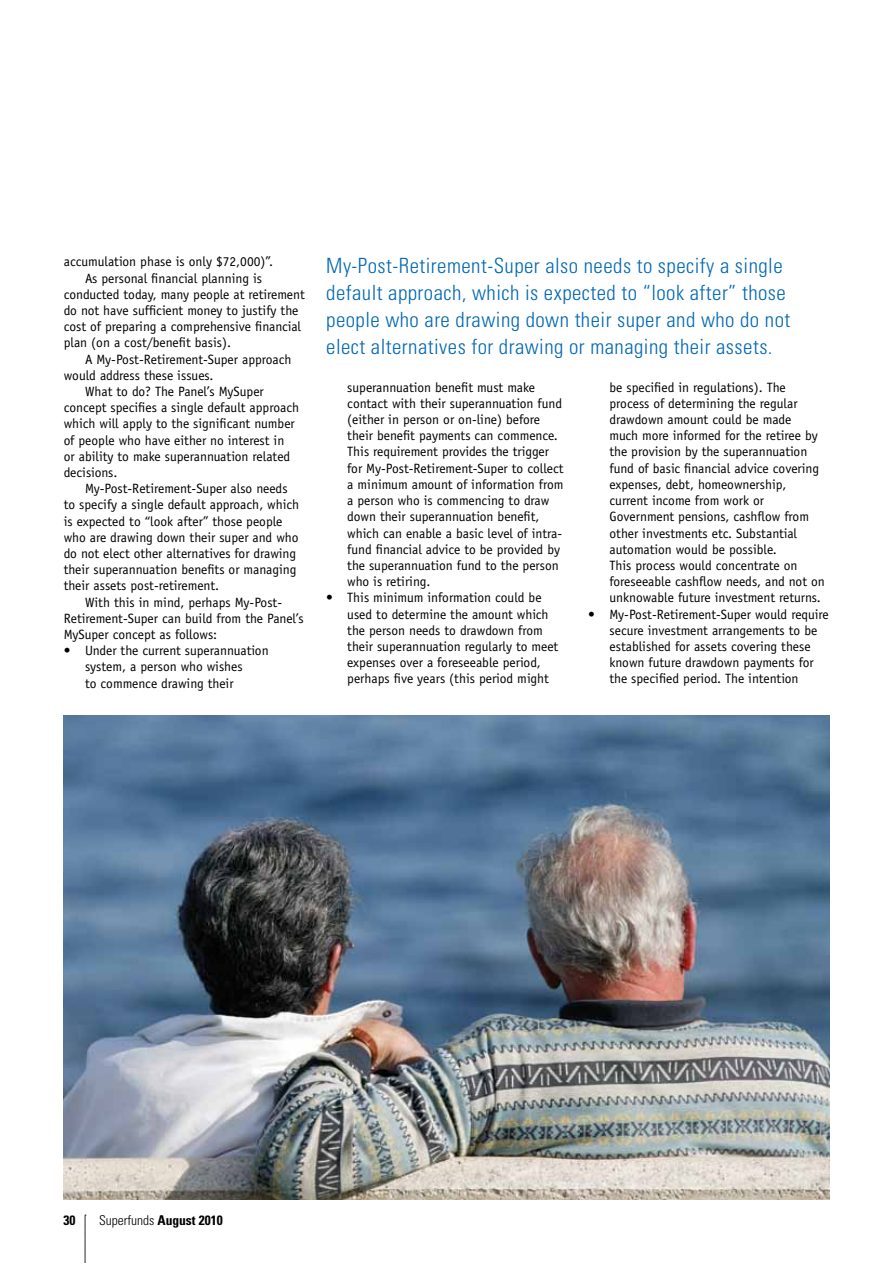
<style>
.page{position:relative;width:893px;height:1263px;background:#fff}
.page>*{position:absolute;margin:0;border:0;box-sizing:border-box;transform-origin:0 0}
.t1{font:300 condensed 21px/27px "Univers";letter-spacing:.02em;color:#0469b3}
.t2{font:13.5px/16.2px "Officina Sans";color:#000}
.t3{font:300 condensed 13.5px "Univers";color:#000}
.t4{font:700 condensed 13.5px "Univers";color:#000}
.s1{font-weight:700}
</style>
<div class="page">
<svg style="left:85px;top:1215px;width:1px;height:48px"></svg>
<img style="left:64px;top:716px;width:765px;height:483px">
<p class="t2" style="left:64px;top:254px;width:211px">accumulation phase is only $72,000)”.</p>
<p class="t2" style="left:85px;top:270px;width:179px">As personal financial planning is</p>
<p class="t2" style="left:64px;top:286px;width:242px">conducted today, many people at retirement</p>
<p class="t2" style="left:64px;top:302px;width:236px">do not have sufficient money to justify the</p>
<p class="t2" style="left:64px;top:318px;width:239px">cost of preparing a comprehensive financial</p>
<p class="t2" style="left:64px;top:335px;width:169px">plan (on a cost/benefit basis).</p>
<p class="t2" style="left:85px;top:351px;width:208px">A My-Post-Retirement-Super approach</p>
<p class="t2" style="left:64px;top:367px;width:151px">would address these issues.</p>
<p class="t2" style="left:85px;top:383px;width:180px">What to do? The Panel’s MySuper</p>
<p class="t2" style="left:64px;top:399px;width:237px">concept specifies a single default approach</p>
<p class="t2" style="left:64px;top:416px;width:233px">which will apply to the significant number</p>
<p class="t2" style="left:64px;top:432px;width:222px">of people who have either no interest in</p>
<p class="t2" style="left:64px;top:448px;width:228px">or ability to make superannuation related</p>
<p class="t2" style="left:64px;top:464px;width:55px">decisions.</p>
<p class="t2" style="left:85px;top:480px;width:204px">My-Post-Retirement-Super also needs</p>
<p class="t2" style="left:64px;top:497px;width:237px">to specify a single default approach, which</p>
<p class="t2" style="left:64px;top:513px;width:220px">is expected to “look after” those people</p>
<p class="t2" style="left:64px;top:529px;width:236px">who are drawing down their super and who</p>
<p class="t2" style="left:64px;top:545px;width:234px">do not elect other alternatives for drawing</p>
<p class="t2" style="left:64px;top:561px;width:234px">their superannuation benefits or managing</p>
<p class="t2" style="left:64px;top:578px;width:157px">their assets post-retirement.</p>
<p class="t2" style="left:85px;top:594px;width:199px">With this in mind, perhaps My-Post-</p>
<p class="t2" style="left:64px;top:610px;width:242px">Retirement-Super can build from the Panel’s</p>
<p class="t2" style="left:64px;top:626px;width:155px">MySuper concept as follows:</p>
<p class="t2" style="left:85px;top:642px;width:185px;text-indent:-21px">• Under the current superannuation system, a person who wishes<br>to commence drawing their</p>
<h1 class="t1" style="left:326px;top:252px;width:466px">My-Post-Retirement-Super also needs to specify a single default approach, which is expected to “look after” those people who are drawing down their super and who do not elect alternatives for drawing or managing their assets.</h1>
<p class="t2" style="left:347px;top:379px;width:218px">superannuation benefit must make contact with their superannuation fund (either in person or on-line) before their benefit payments can commence.<br>This requirement provides the trigger for My-Post-Retirement-Super to collect a minimum amount of information from a person who is commencing to draw down their superannuation benefit, which can enable a basic level of intra&shy;fund financial advice to be provided by the superannuation fund to the person who is retiring.</p>
<p class="t2" style="left:347px;top:590px;width:213px;text-indent:-21px">• This minimum information could be used to determine the amount which the person needs to drawdown from their superannuation regularly to meet expenses over a foreseeable period, perhaps five years (this period might</p>
<p class="t2" style="left:609px;top:379px;width:217px">be specified in regulations). The process of determining the regular drawdown amount could be made<br>much more informed for the retiree by the provision by the superannuation fund of basic financial advice covering expenses, debt, homeownership, current income from work or Government pensions, cashflow from other investments etc. Substantial automation would be possible.<br>This process would concentrate on foreseeable cashflow needs, and not on unknowable future investment returns.</p>
<p class="t2" style="left:609px;top:606px;width:221px;text-indent:-21px">• My-Post-Retirement-Super would require secure investment arrangements to be established for assets covering these known future drawdown payments for the specified period. The intention</p>
<p class="t4" style="left:64px;top:1212px;width:13px">30</p>
<p class="t3" style="left:99px;top:1212px;width:125px">Superfunds <span class="s1">August 2010</span></p>
</div>
